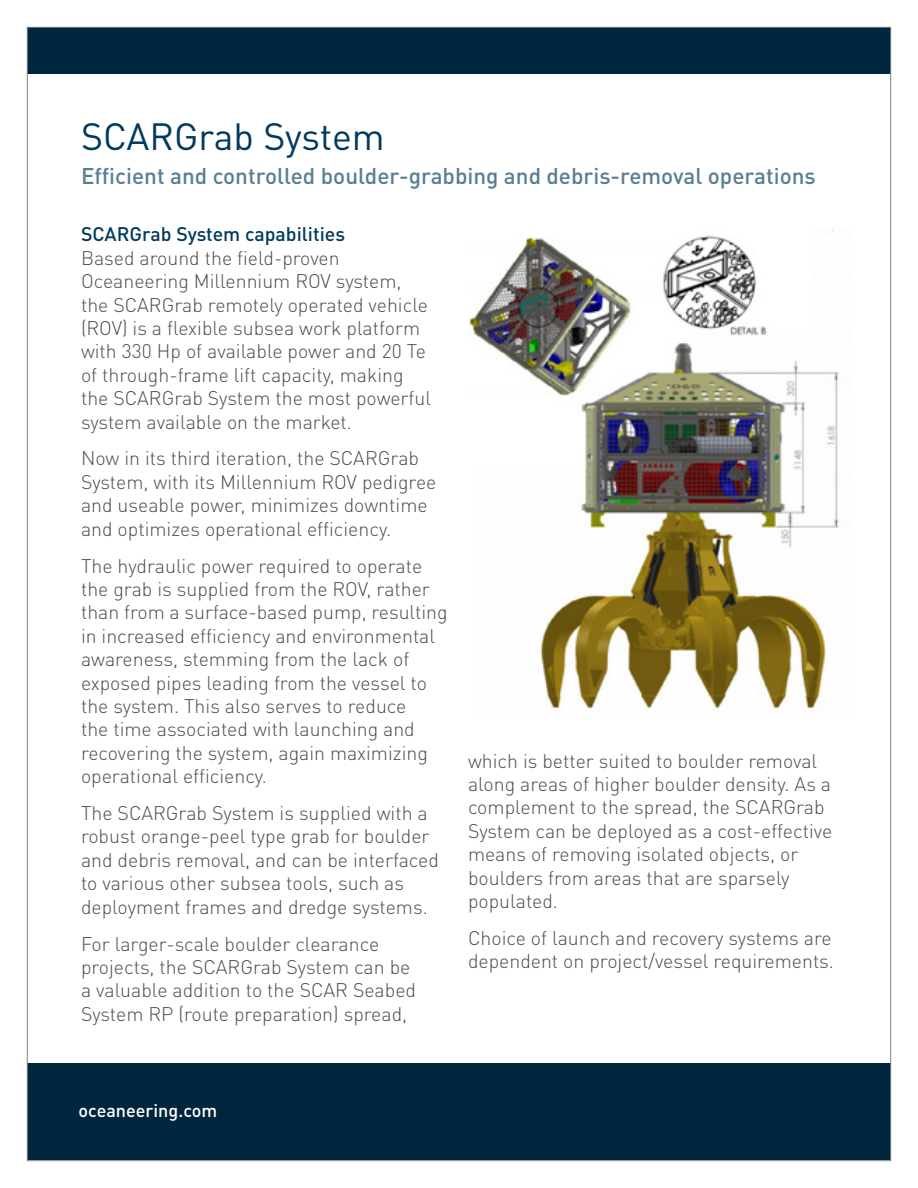
<style>
.page{position:relative;width:918px;height:1188px;background:#fff}
.page>*{position:absolute;margin:0;border:0;box-sizing:border-box;transform-origin:0 0}
.Heading{font:37.5px "DINOT";color:#003a5d}
.Subheading{font:500 22.5px "DINOT";color:#577e95}
.Ingress{font:300 19.5px/23.4px "DINOT";color:#4b4c4d}
.Ingress_features_tec{font:500 19.5px "DINOT";color:#003a5d}
.t1{font:500 18px "DINOT";color:#fff}
</style>
<div class="page">
<div style="left:27px;top:28px;width:864px;height:46px;background:#00263e"></div>
<div style="left:27px;top:1064px;width:864px;height:96px;background:#00263e"></div>
<img style="left:469px;top:229px;width:370px;height:483px">
<p class="Heading" style="left:81px;top:113px;width:305px">SCARGrab System</p>
<p class="Subheading" style="left:81px;top:161px;width:736px">Efficient and controlled boulder-grabbing and debris-removal operations</p>
<p class="Ingress_features_tec" style="left:81px;top:222px;width:266px">SCARGrab System capabilities</p>
<p class="Ingress" style="left:81px;top:246px;width:351px">Based around the field-proven Oceaneering Millennium ROV system, the SCARGrab remotely operated vehicle (ROV) is a flexible subsea work platform with 330 Hp of available power and 20 Te of through-frame lift capacity, making the SCARGrab System the most powerful system available on the market.</p>
<p class="Ingress" style="left:81px;top:447px;width:357px">Now in its third iteration, the SCARGrab System, with its Millennium ROV pedigree and useable power, minimizes downtime and optimizes operational efficiency.</p>
<p class="Ingress" style="left:81px;top:554px;width:368px">The hydraulic power required to operate the grab is supplied from the ROV, rather than from a surface-based pump, resulting in increased efficiency and environmental awareness, stemming from the lack of exposed pipes leading from the vessel to the system. This also serves to reduce<br>the time associated with launching and recovering the system, again maximizing operational efficiency.</p>
<p class="Ingress" style="left:81px;top:801px;width:360px">The SCARGrab System is supplied with a robust orange-peel type grab for boulder and debris removal, and can be interfaced to various other subsea tools, such as deployment frames and dredge systems.</p>
<p class="Ingress" style="left:81px;top:932px;width:337px">For larger-scale boulder clearance projects, the SCARGrab System can be a valuable addition to the SCAR Seabed System RP (route preparation) spread,</p>
<p class="Ingress" style="left:468px;top:749px;width:366px">which is better suited to boulder removal along areas of higher boulder density. As a complement to the spread, the SCARGrab System can be deployed as a cost-effective means of removing isolated objects, or boulders from areas that are sparsely populated.</p>
<p class="Ingress" style="left:468px;top:926px;width:368px">Choice of launch and recovery systems are dependent on project/vessel requirements.</p>
<p class="t1" style="left:79px;top:1099px;width:140px">oceaneering.com</p>
</div>
